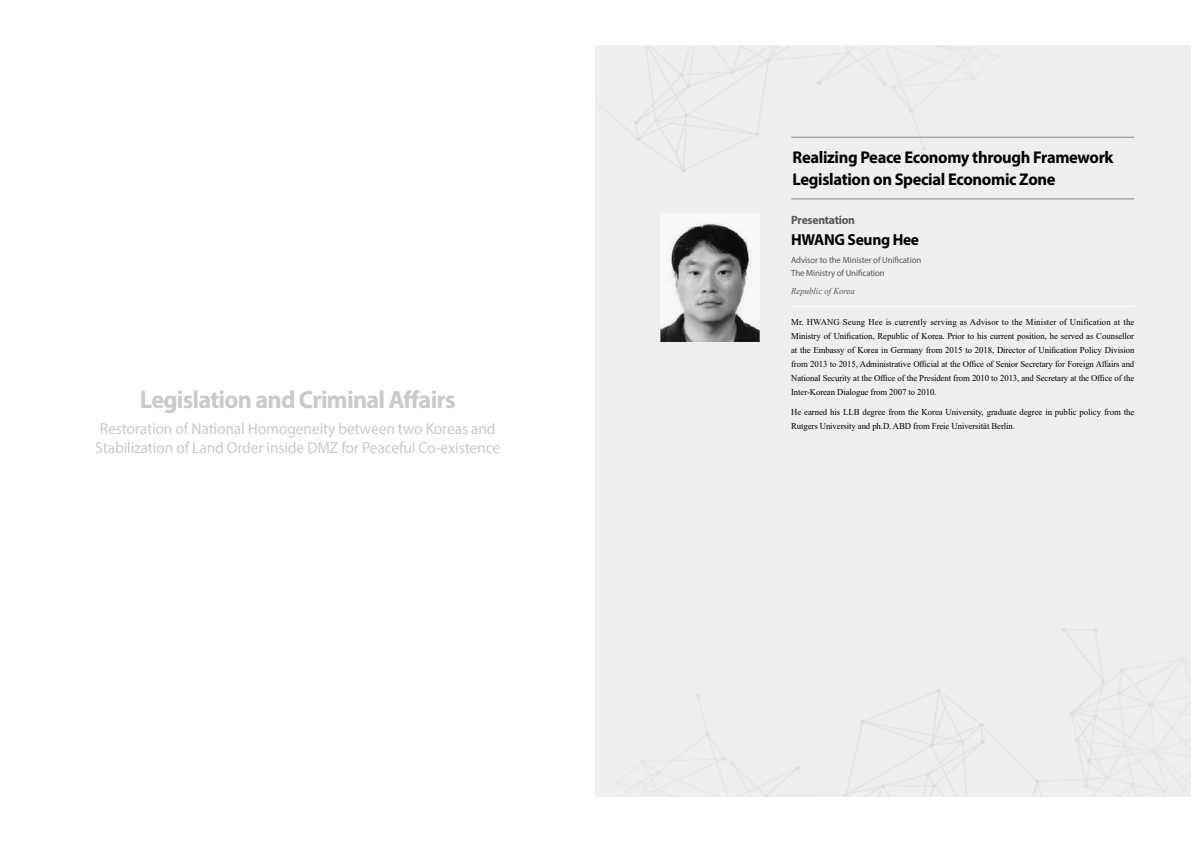
<style>
.page{position:relative;width:1191px;height:842px;background:#fff}
.page>*{position:absolute;margin:0;border:0;box-sizing:border-box;transform-origin:0 0}
.t1{font:700 25px "Myriad Pro";letter-spacing:-.03em;color:#c9caca}
.t2{font:700 17px/22px "Myriad Pro";letter-spacing:-.02em;color:#000}
.t3{font:16px/19px "Myriad Pro";letter-spacing:-.01em;color:#c9caca}
.t4{font:700 16px "Myriad Pro";letter-spacing:-.02em;color:#000}
.t5{font:700 12px "Myriad Pro";letter-spacing:-.02em;color:#595757}
.t6{font:9px/14px "Times New Roman";letter-spacing:-.01em;color:#000;text-align:justify}
.t7{font:9px/13px "Myriad Pro";letter-spacing:-.01em;color:#595757}
.t8{font:italic 9px "Times New Roman";color:#595757}
</style>
<div class="page">
<div style="left:595px;top:45px;width:596px;height:752px;background:#efefef"></div>
<img style="left:660px;top:214px;width:100px;height:127px">
<hr style="left:791px;top:137px;width:343px;height:1px;background:#898989">
<hr style="left:791px;top:198px;width:343px;height:1px;background:#898989">
<hr style="left:791px;top:306px;width:343px;height:1px;background:#fff">
<h1 class="t1" style="left:140px;top:383px;width:317px">Legislation and Criminal Affairs</h1>
<h3 class="t3" style="left:95px;top:418px;width:406px">Restoration of National Homogeneity between two Koreas and<br>Stabilization of Land Order inside DMZ for Peaceful Co-existence</h3>
<h2 class="t2" style="left:792px;top:145px;width:322px">Realizing Peace Economy through Framework<br>Legislation on Special Economic Zone</h2>
<h3 class="t5" style="left:791px;top:212px;width:65px">Presentation</h3>
<h3 class="t4" style="left:791px;top:229px;width:129px">HWANG Seung Hee</h3>
<p class="t7" style="left:791px;top:254px;width:132px">Advisor to the Minister of Unification<br>The Ministry of Unification</p>
<p class="t8" style="left:791px;top:284px;width:65px">Republic of Korea</p>
<p class="t6" style="left:791px;top:315px;width:345px">Mr. HWANG Seung Hee is currently serving as Advisor to the Minister of Unification at the Ministry of Unification, Republic of Korea. Prior to his current position, he served as Counsellor at the Embassy of Korea in Germany from 2015 to 2018, Director of Unification Policy Division from 2013 to 2015, Administrative Official at the Office of Senior Secretary for Foreign Affairs and National Security at the Office of the President from 2010 to 2013, and Secretary at the Office of the Inter-Korean Dialogue from 2007 to 2010.</p>
<p class="t6" style="left:791px;top:405px;width:345px">He earned his LLB degree from the Korea University, graduate degree in public policy from the<br>Rutgers University and ph.D. ABD from Freie Universität Berlin.</p>
</div>
